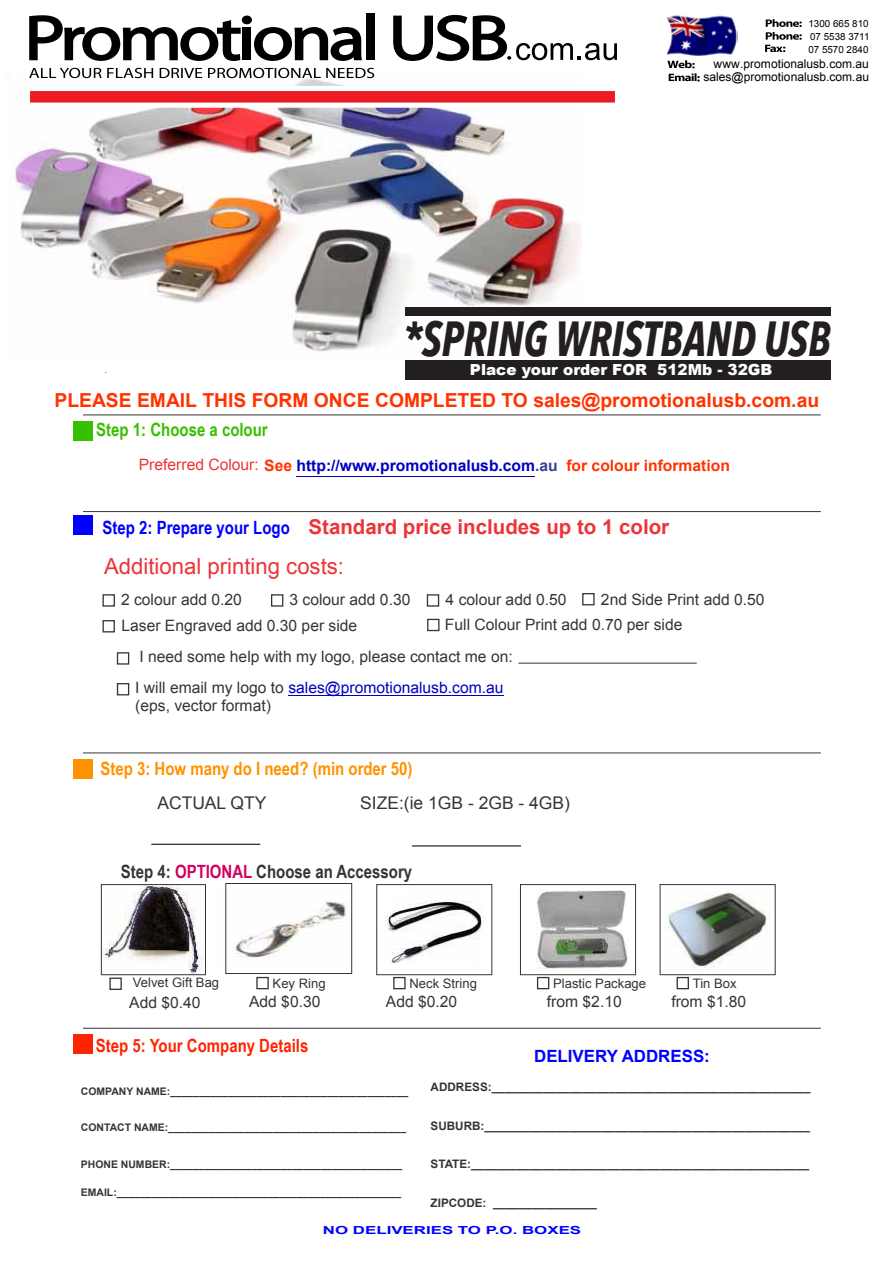
<style>
.page{position:relative;width:893px;height:1263px;background:#fff}
.page>*{position:absolute;margin:0;border:0;box-sizing:border-box;transform-origin:0 0}
.t1{font:italic 700 condensed 48.9px "Avenir Next LT Pro";color:#231f20;scale:.87 1}
.t2{font:22.2px "Arial";color:#ed3338}
.t3{font:700 20.4px "Arial";color:#ed3338}
.t4{font:700 19.35px "Arial";color:#f30}
.t5{font:700 18.3px "Arial Narrow";color:#ff9200}
.t6{font:700 18.3px "Arial Narrow";color:#383336}
.t7{font:700 18.3px "Arial Narrow";color:#ff2400}
.t8{font:700 18.3px "Arial Narrow";color:#00f}
.t9{font:700 18.3px "Arial Narrow";color:#38bf00}
.t10{font:17.55px "Arial";color:#383336}
.t11{font:700 16.95px "Arial";color:#00f}
.t12{font:15.6px/17.5px "Arial";color:#383336}
.t13{font:700 15.6px "Arial";color:#0000c4}
.t14{font:900 15.3px "Arial";color:#fff}
.t15{font:13.05px "Arial";color:#383336}
.t16{font:12px "Arial";color:#000}
.t17{font:700 11.7px "Arial";color:#383336}
.t18{font:700 11.1px "Arial";color:#00f;scale:1.52 1}
.t19{font:700 10.5px "Arial";color:#383336}
.t20{font:9.75px/12.8px "Arial";color:#000}
.s1{font-weight:400;color:#ed3338}
.s2{color:#f30}
.s3{color:#3d4094}
.s4{color:#0000c4}
.s5{color:#d1005c}
</style>
<div class="page">
<img style="left:11px;top:74px;width:571px;height:278px">
<svg style="left:25px;top:86px;width:590px;height:22px"></svg>
<svg style="left:667px;top:60px;width:33px;height:22px"></svg>
<svg style="left:765px;top:19px;width:37px;height:33px"></svg>
<svg style="left:29px;top:68px;width:124px;height:10px"></svg>
<svg style="left:160px;top:68px;width:42px;height:10px"></svg>
<svg style="left:208px;top:68px;width:166px;height:10px"></svg>
<svg style="left:393px;top:15px;width:224px;height:46px"></svg>
<svg style="left:29px;top:15px;width:212px;height:46px"></svg>
<div style="left:243px;top:28px;width:8px;height:32px;background:#000"></div>
<div style="left:242px;top:16px;width:10px;height:8px;background:#000;border-radius:50%"></div>
<svg style="left:254px;top:27px;width:108px;height:34px"></svg>
<div style="left:366px;top:13px;width:9px;height:47px;background:#000"></div>
<img style="left:666px;top:15px;width:72px;height:41px">
<div style="left:405px;top:360px;width:425px;height:20px;background:#231f20"></div>
<div style="left:405px;top:307px;width:425px;height:8px;background:#231f20"></div>
<hr style="left:288px;top:695px;width:216px;height:1px;background:#0000c4">
<hr style="left:296px;top:476px;width:239px;height:1px;background:#0000c4">
<div style="left:103px;top:594px;width:12px;height:13px;border:1px solid #383336"></div>
<div style="left:271px;top:594px;width:12px;height:13px;border:1px solid #383336"></div>
<div style="left:427px;top:594px;width:12px;height:13px;border:1px solid #383336"></div>
<div style="left:103px;top:620px;width:12px;height:12px;border:1px solid #383336"></div>
<div style="left:427px;top:619px;width:12px;height:12px;border:1px solid #383336"></div>
<div style="left:582px;top:593px;width:13px;height:12px;border:1px solid #383336"></div>
<img style="left:103px;top:886px;width:101px;height:87px">
<div style="left:101px;top:884px;width:105px;height:91px;border:1px solid #383336"></div>
<div style="left:109px;top:977px;width:13px;height:13px;border:1px solid #383336"></div>
<hr style="left:83px;top:511px;width:738px;height:1px;background:#383336">
<hr style="left:83px;top:414px;width:738px;height:1px;background:#383336">
<hr style="left:518px;top:663px;width:179px;height:1px;background:#383336">
<div style="left:117px;top:652px;width:12px;height:13px;border:1px solid #383336"></div>
<hr style="left:151px;top:844px;width:109px;height:1px;background:#383336">
<hr style="left:412px;top:845px;width:109px;height:1px;background:#383336">
<div style="left:256px;top:977px;width:13px;height:12px;border:1px solid #383336"></div>
<div style="left:117px;top:683px;width:12px;height:12px;border:1px solid #383336"></div>
<img style="left:384px;top:899px;width:99px;height:64px">
<div style="left:376px;top:884px;width:116px;height:91px;border:1px solid #383336"></div>
<div style="left:393px;top:977px;width:13px;height:12px;border:1px solid #383336"></div>
<img style="left:537px;top:891px;width:91px;height:77px">
<div style="left:520px;top:884px;width:116px;height:91px;border:1px solid #383336"></div>
<div style="left:537px;top:977px;width:12px;height:12px;border:1px solid #383336"></div>
<img style="left:667px;top:892px;width:103px;height:78px">
<div style="left:660px;top:884px;width:116px;height:91px;border:1px solid #383336"></div>
<div style="left:677px;top:977px;width:12px;height:12px;border:1px solid #383336"></div>
<hr style="left:83px;top:752px;width:738px;height:1px;background:#383336">
<hr style="left:83px;top:1028px;width:738px;height:1px;background:#383336">
<img style="left:233px;top:901px;width:114px;height:57px">
<div style="left:225px;top:883px;width:127px;height:91px;border:1px solid #383336"></div>
<div style="left:73px;top:421px;width:20px;height:19px;background:#38bf00"></div>
<div style="left:73px;top:515px;width:20px;height:20px;background:#00f"></div>
<div style="left:73px;top:759px;width:20px;height:19px;background:#ff9200"></div>
<div style="left:73px;top:1034px;width:20px;height:19px;background:#ff2400"></div>
<p class="t20" style="left:808px;top:17px;width:62px">1300 665 810<br>07 5538 3711</p>
<p class="t20" style="left:808px;top:43px;width:62px">07 5570 2840</p>
<p class="t16" style="left:714px;top:56px;width:157px">www.promotionalusb.com.au</p>
<p class="t16" style="left:703px;top:69px;width:167px">sales@promotionalusb.com.au</p>
<h1 class="t1" style="left:402px;top:309px;width:494px">*SPRING WRISTBAND USB</h1>
<p class="t14" style="left:470px;top:358px;width:304px">Place your order FOR 512Mb - 32GB</p>
<p class="t4" style="left:55px;top:387px;width:766px">PLEASE EMAIL THIS FORM ONCE COMPLETED TO sales@promotionalusb.com.au</p>
<p class="t9" style="left:96px;top:416px;width:173px">Step 1: Choose a colour</p>
<p class="t13" style="left:139px;top:455px;width:593px"><span class="s1">Preferred Colour:</span> <span class="s2">See</span> http://www.promotionalusb.com<span class="s3">.au</span> <span class="s2">for colour information</span></p>
<h3 class="t3" style="left:309px;top:514px;width:362px">Standard price includes up to 1 color</h3>
<h2 class="t2" style="left:104px;top:552px;width:242px">Additional printing costs:</h2>
<p class="t8" style="left:103px;top:513px;width:189px">Step 2: Prepare your Logo</p>
<p class="t12" style="left:121px;top:591px;width:122px">2 colour add 0.20</p>
<p class="t12" style="left:289px;top:591px;width:122px">3 colour add 0.30</p>
<p class="t12" style="left:121px;top:617px;width:237px">Laser Engraved add 0.30 per side</p>
<p class="t12" style="left:446px;top:591px;width:122px">4 colour add 0.50</p>
<p class="t12" style="left:601px;top:591px;width:165px">2nd Side Print add 0.50</p>
<p class="t12" style="left:445px;top:616px;width:239px">Full Colour Print add 0.70 per side</p>
<p class="t12" style="left:139px;top:648px;width:375px">I need some help with my logo, please contact me on:</p>
<p class="t12" style="left:135px;top:679px;width:370px">I will email my logo to <span class="s4">sales@promotionalusb.com.au </span>(eps, vector format)</p>
<p class="t5" style="left:100px;top:754px;width:314px">Step 3: How many do I need? (min order 50)</p>
<p class="t10" style="left:157px;top:791px;width:111px">ACTUAL QTY</p>
<p class="t10" style="left:360px;top:791px;width:211px">SIZE:(ie 1GB - 2GB - 4GB)</p>
<p class="t6" style="left:121px;top:857px;width:293px">Step 4: <span class="s5">OPTIONAL</span> Choose an Accessory</p>
<p class="t15" style="left:133px;top:974px;width:88px">Velvet Gift Bag</p>
<p class="t15" style="left:273px;top:975px;width:54px">Key Ring</p>
<p class="t15" style="left:410px;top:975px;width:69px">Neck String</p>
<p class="t15" style="left:553px;top:975px;width:94px">Plastic Package</p>
<p class="t15" style="left:693px;top:975px;width:45px">Tin Box</p>
<p class="t12" style="left:129px;top:993px;width:73px">Add $0.40</p>
<p class="t12" style="left:249px;top:993px;width:73px">Add $0.30</p>
<p class="t12" style="left:386px;top:993px;width:73px">Add $0.20</p>
<p class="t12" style="left:547px;top:993px;width:76px">from $2.10</p>
<p class="t12" style="left:671px;top:993px;width:76px">from $1.80</p>
<p class="t7" style="left:96px;top:1031px;width:214px">Step 5: Your Company Details</p>
<p class="t19" style="left:81px;top:1085px;width:329px">COMPANY NAME:_________________________________________</p>
<p class="t19" style="left:81px;top:1121px;width:327px">CONTACT NAME:_________________________________________</p>
<p class="t19" style="left:81px;top:1157px;width:323px">PHONE NUMBER:________________________________________</p>
<p class="t19" style="left:81px;top:1185px;width:322px">EMAIL:_________________________________________________</p>
<p class="t11" style="left:534px;top:1045px;width:177px">DELIVERY ADDRESS:</p>
<p class="t17" style="left:431px;top:1079px;width:381px">ADDRESS:_________________________________________________</p>
<p class="t17" style="left:431px;top:1118px;width:381px">SUBURB:__________________________________________________</p>
<p class="t17" style="left:431px;top:1156px;width:380px">STATE:____________________________________________________</p>
<p class="t17" style="left:431px;top:1195px;width:168px">ZIPCODE: ________________</p>
<p class="t18" style="left:323px;top:1223px;width:171px">NO DELIVERIES TO P.O. BOXES</p>
</div>
